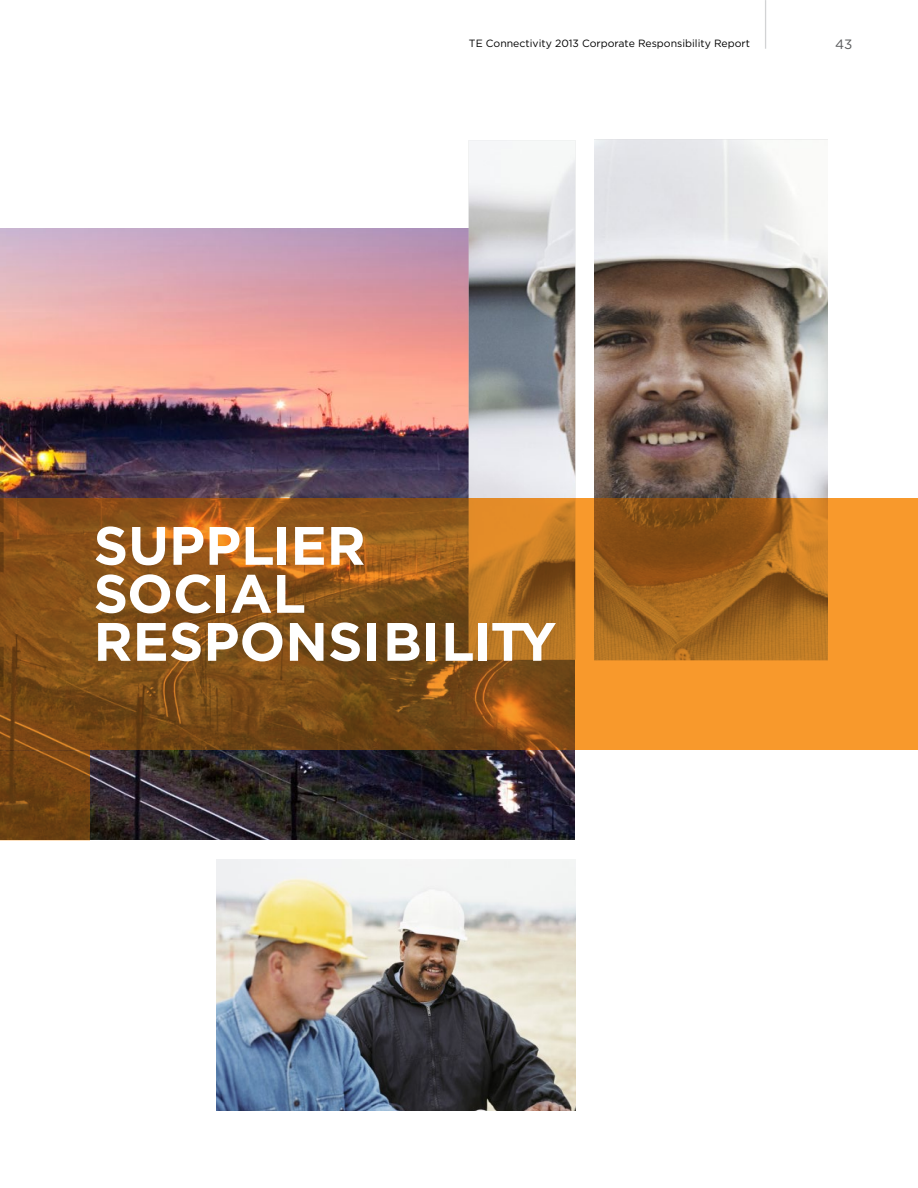
<style>
.page{position:relative;width:918px;height:1188px;background:#fff}
.page>*{position:absolute;margin:0;border:0;box-sizing:border-box;transform-origin:0 0}
.t1{font:700 54px/48px "Gotham";color:#fff}
.t2{font:52.5px "Gotham";color:#b1b4b6;scale:.2 1}
.t3{font:13.5px "Gotham";color:#58595b}
.t4{font:10.5px "Gotham";color:#000}
</style>
<div class="page">
<img style="left:0;top:229px;width:574px;height:611px">
<img style="left:469px;top:139px;width:359px;height:359px">
<img style="left:216px;top:859px;width:360px;height:251px">
<svg style="left:0;top:498px;width:918px;height:252px;background:#a6651d"></svg>
<svg style="left:0;top:750px;width:90px;height:91px;background:#724414"></svg>
<h2 class="t2" style="left:764px;top:-10px;width:17px">|</h2>
<p class="t4" style="left:469px;top:36px;width:283px">TE Connectivity 2013 Corporate Responsibility Report</p>
<p class="t3" style="left:835px;top:36px;width:19px">43</p>
<h1 class="t1" style="left:94px;top:521px;width:464px">SUPPLIER<br>SOCIAL<br>RESPONSIBILITY</h1>
</div>
